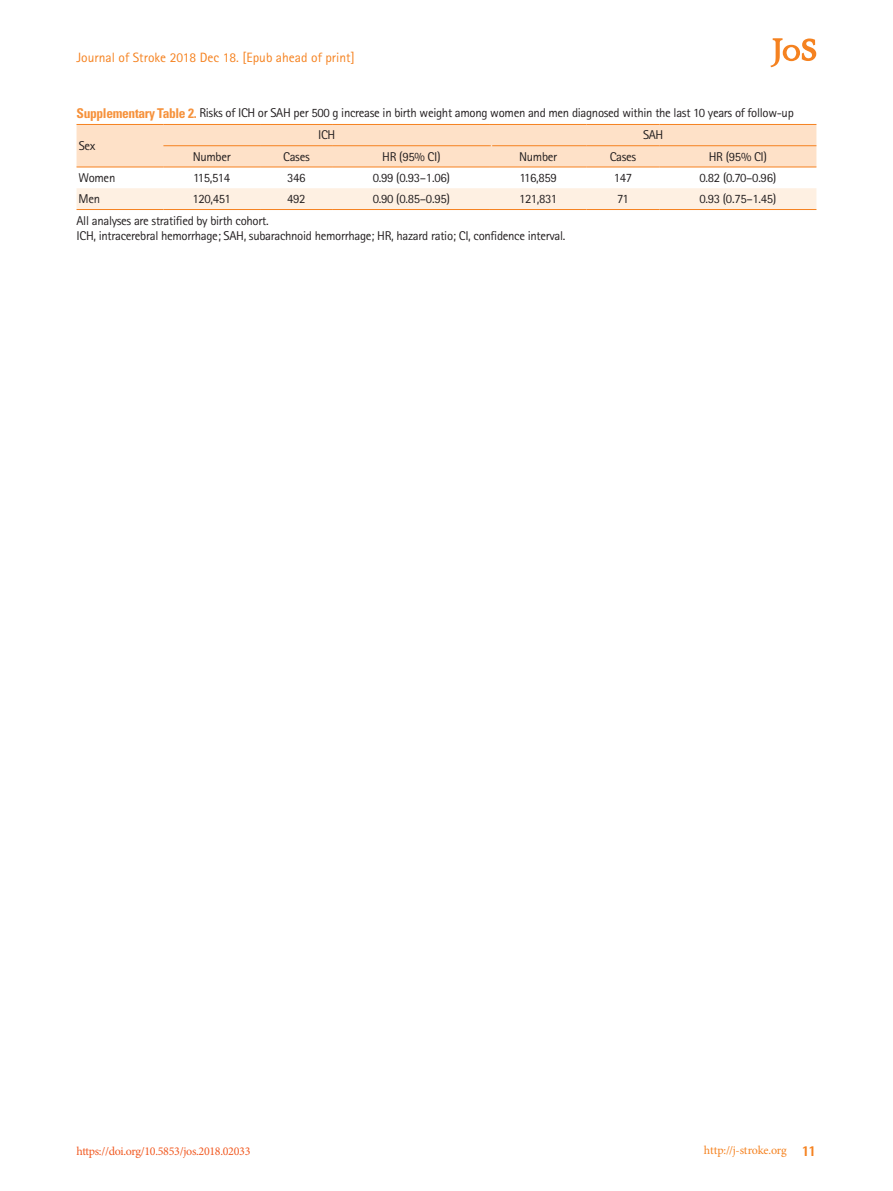
<style>
.page{position:relative;width:893px;height:1191px;background:#fff}
.page>*{position:absolute;margin:0;border:0;box-sizing:border-box;transform-origin:0 0}
.t1{font:13.5px "Rotis Sans Serif Std";color:#f58220}
.t2{font:12.75px/15.3px "Rotis Sans Serif Std";letter-spacing:-.025em;color:#231f20}
.t3{font:12px "Minion Pro";letter-spacing:-.025em;color:#f15921}
.t4{font:12px "Minion Pro";letter-spacing:-.015em;color:#f58220}
.s1{font-family:"Univers LT Std";font-weight:700;font-stretch:condensed;font-size:13.5px;color:#f6923c}
.s2{font-family:"Rotis Semi Sans Std";font-weight:800;font-size:15px}
</style>
<div class="page">
<svg style="left:770px;top:38px;width:46px;height:29px"></svg>
<div style="left:77px;top:188px;width:739px;height:21px;background:#fef0e2"></div>
<hr style="left:77px;top:167px;width:86px;height:1px;background:#f58220">
<hr style="left:163px;top:167px;width:97px;height:1px;background:#f58220">
<hr style="left:260px;top:167px;width:73px;height:1px;background:#f58220">
<hr style="left:333px;top:167px;width:157px;height:1px;background:#f58220">
<hr style="left:490px;top:167px;width:97px;height:1px;background:#f58220">
<hr style="left:587px;top:167px;width:72px;height:1px;background:#f58220">
<hr style="left:659px;top:167px;width:157px;height:1px;background:#f58220">
<hr style="left:77px;top:209px;width:86px;height:1px;background:#f58220">
<hr style="left:163px;top:209px;width:97px;height:1px;background:#f58220">
<hr style="left:260px;top:209px;width:73px;height:1px;background:#f58220">
<hr style="left:333px;top:209px;width:157px;height:1px;background:#f58220">
<hr style="left:490px;top:209px;width:97px;height:1px;background:#f58220">
<hr style="left:587px;top:209px;width:72px;height:1px;background:#f58220">
<hr style="left:659px;top:209px;width:157px;height:1px;background:#f58220">
<svg style="left:77px;top:124px;width:739px;height:43px;background:#fddbbe"></svg>
<p class="t1" style="left:77px;top:50px;width:280px">Journal of Stroke 2018 Dec 18. [Epub ahead of print]</p>
<p class="t2" style="left:77px;top:105px;width:719px"><span class="s1">Supplementary Table 2.</span> Risks of ICH or SAH per 500 g increase in birth weight among women and men diagnosed within the last 10 years of follow-up</p>
<p class="t2" style="left:79px;top:138px;width:18px">Sex</p>
<p class="t2" style="left:318px;top:127px;width:19px">ICH</p>
<p class="t2" style="left:643px;top:127px;width:22px">SAH</p>
<p class="t2" style="left:193px;top:148px;width:40px">Number</p>
<p class="t2" style="left:283px;top:148px;width:28px">Cases</p>
<p class="t2" style="left:382px;top:148px;width:60px">HR (95% CI)</p>
<p class="t2" style="left:519px;top:148px;width:40px">Number</p>
<p class="t2" style="left:610px;top:148px;width:28px">Cases</p>
<p class="t2" style="left:709px;top:148px;width:60px">HR (95% CI)</p>
<p class="t2" style="left:79px;top:170px;width:38px">Women</p>
<p class="t2" style="left:193px;top:170px;width:39px">115,514</p>
<p class="t2" style="left:287px;top:170px;width:20px">346</p>
<p class="t2" style="left:373px;top:170px;width:79px">0.99 (0.93–1.06)</p>
<p class="t2" style="left:519px;top:170px;width:39px">116,859</p>
<p class="t2" style="left:614px;top:170px;width:20px">147</p>
<p class="t2" style="left:700px;top:170px;width:78px">0.82 (0.70–0.96)</p>
<p class="t2" style="left:79px;top:191px;width:23px">Men</p>
<p class="t2" style="left:192px;top:191px;width:40px">120,451</p>
<p class="t2" style="left:287px;top:191px;width:20px">492</p>
<p class="t2" style="left:373px;top:191px;width:79px">0.90 (0.85–0.95)</p>
<p class="t2" style="left:519px;top:191px;width:39px">121,831</p>
<p class="t2" style="left:617px;top:191px;width:13px">71</p>
<p class="t2" style="left:699px;top:191px;width:79px">0.93 (0.75–1.45)</p>
<p class="t2" style="left:77px;top:213px;width:490px">All analyses are stratified by birth cohort.<br>ICH, intracerebral hemorrhage; SAH, subarachnoid hemorrhage; HR, hazard ratio; CI, confidence interval.</p>
<p class="t3" style="left:77px;top:1143px;width:175px">https://doi.org/10.5853/jos.2018.02033</p>
<p class="t4" style="left:704px;top:1142px;width:114px">http://j-stroke.org <span class="s2">11</span></p>
</div>
